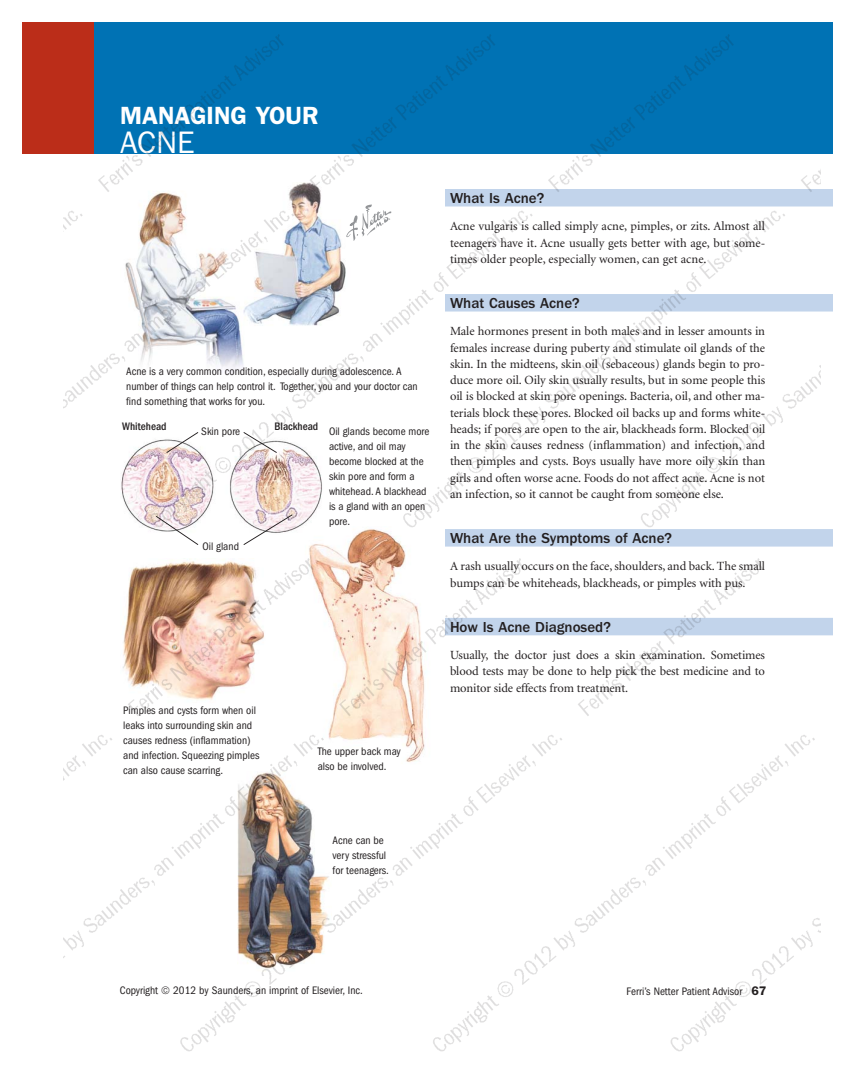
<style>
.page{position:relative;width:855px;height:1069px;background:#fff}
.page>*{position:absolute;margin:0;border:0;box-sizing:border-box;transform-origin:0 0}
.t1{font:31.25px "Franklin Gothic";color:#fff}
.t2{font:600 25px "Franklin Gothic";color:#fff}
.t3{font:500 15px "Franklin Gothic";color:#231f20}
.t4{font:12.5px/16.2px "Minion";letter-spacing:-.005em;color:#231f20;text-align:justify}
.t5{font:condensed 11.25px/15px "Franklin Gothic";color:#231f20}
.t6{font:500 condensed 11.25px "Franklin Gothic";color:#231f20}
.s1{font-weight:600;font-stretch:normal;font-size:12.5px}
</style>
<div class="page">
<div style="left:22px;top:22px;width:72px;height:132px;background:#bb2d19"></div>
<div style="left:445px;top:189px;width:387px;height:17px;background:#c2d4eb"></div>
<div style="left:445px;top:294px;width:387px;height:17px;background:#c2d4eb"></div>
<div style="left:445px;top:529px;width:387px;height:17px;background:#c2d4eb"></div>
<div style="left:445px;top:618px;width:387px;height:17px;background:#c2d4eb"></div>
<img style="left:64px;top:22px;width:756px;height:1030px">
<svg style="left:162px;top:986px;width:8px;height:8px"></svg>
<h2 class="t2" style="left:120px;top:100px;width:200px">MANAGING YOUR</h2>
<h1 class="t1" style="left:120px;top:124px;width:76px">ACNE</h1>
<p class="t5" style="left:126px;top:364px;width:293px">Acne is a very common condition, especially during adolescence. A number of things can help control it. Together, you and your doctor can find something that works for you.</p>
<p class="t5" style="left:329px;top:424px;width:102px">Oil glands become more active, and oil may become blocked at the skin pore and form a whitehead. A blackhead is a gland with an open pore.</p>
<p class="t6" style="left:122px;top:419px;width:46px">Whitehead</p>
<p class="t6" style="left:274px;top:419px;width:45px">Blackhead</p>
<p class="t5" style="left:201px;top:424px;width:41px">Skin pore</p>
<p class="t5" style="left:203px;top:539px;width:38px">Oil gland</p>
<p class="t5" style="left:123px;top:703px;width:138px">Pimples and cysts form when oil leaks into surrounding skin and causes redness (inflammation) and infection. Squeezing pimples can also cause scarring.</p>
<p class="t5" style="left:318px;top:744px;width:84px">The upper back may also be involved.</p>
<p class="t3" style="left:450px;top:189px;width:96px">What Is Acne?</p>
<p class="t4" style="left:450px;top:219px;width:317px">Acne vulgaris is called simply acne, pimples, or zits. Almost all teenagers have it. Acne usually gets better with age, but some&shy;times older people, especially women, can get acne.</p>
<p class="t3" style="left:450px;top:294px;width:131px">What Causes Acne?</p>
<p class="t4" style="left:450px;top:324px;width:317px">Male hormones present in both males and in lesser amounts in females increase during puberty and stimulate oil glands of the skin. In the midteens, skin oil (sebaceous) glands begin to pro&shy;duce more oil. Oily skin usually results, but in some people this oil is blocked at skin pore openings. Bacteria, oil, and other ma&shy;terials block these pores. Blocked oil backs up and forms white&shy;heads; if pores are open to the air, blackheads form. Blocked oil in the skin causes redness (inflammation) and infection, and then pimples and cysts. Boys usually have more oily skin than girls and often worse acne. Foods do not affect acne. Acne is not an infection, so it cannot be caught from someone else.</p>
<p class="t3" style="left:450px;top:529px;width:224px">What Are the Symptoms of Acne?</p>
<p class="t4" style="left:450px;top:559px;width:317px">A rash usually occurs on the face, shoulders, and back. The small bumps can be whiteheads, blackheads, or pimples with pus.</p>
<p class="t3" style="left:450px;top:618px;width:162px">How Is Acne Diagnosed?</p>
<p class="t4" style="left:450px;top:647px;width:317px">Usually, the doctor just does a skin examination. Sometimes blood tests may be done to help pick the best medicine and to monitor side effects from treatment.</p>
<p class="t5" style="left:333px;top:833px;width:58px">Acne can be very stressful for teenagers.</p>
<p class="t5" style="left:120px;top:983px;width:40px">Copyright</p>
<p class="t5" style="left:173px;top:983px;width:191px">2012 by Saunders, an imprint of Elsevier, Inc.</p>
<p class="t5" style="left:626px;top:984px;width:141px">Ferri’s Netter Patient Advisor <span class="s1">67</span></p>
</div>
